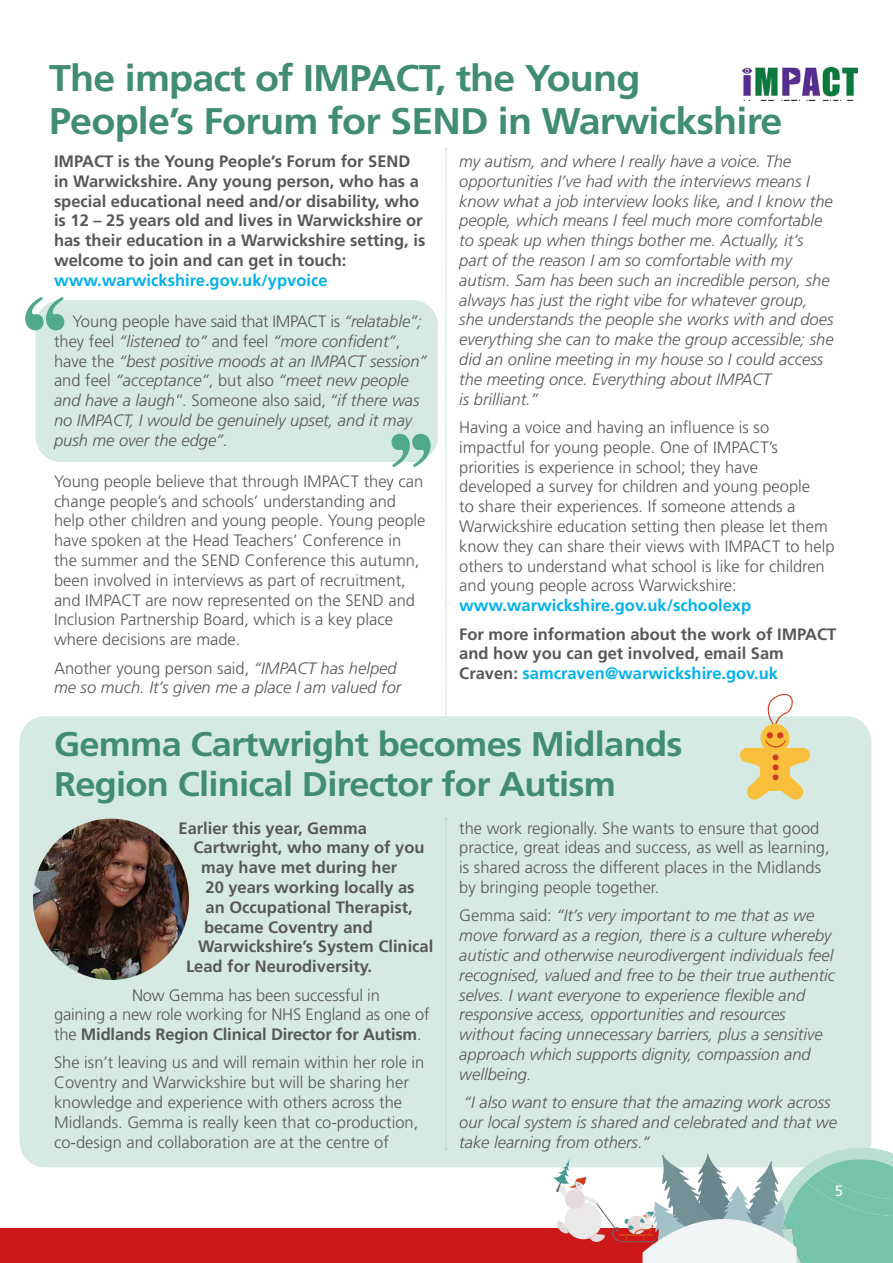
<style>
.page{position:relative;width:893px;height:1263px;background:#fff}
.page>*{position:absolute;margin:0;border:0;box-sizing:border-box;transform-origin:0 0}
.t1{font:700 37.05px/42.6px "Frutiger LT Std";letter-spacing:-.02em;color:#418c75;scale:1.06 1}
.t2{font:700 34.05px/39.6px "Frutiger LT Std";letter-spacing:-.02em;color:#418c75;scale:1.06 1}
.t3{font:italic 300 16.5px/19.8px "Frutiger LT Std";color:#575756}
.t4{font:300 16.5px/19.8px "Frutiger LT Std";color:#575756}
.t5{font:700 16.5px/19.8px "Frutiger LT Std";color:#575756}
.t6{font:700 16.5px "Frutiger LT Std";color:#00b1eb}
.t7{font:15px "Frutiger LT Std";color:#fff}
.s1{font-style:normal}
.s2{color:#00b1eb}
.s3{font-weight:700}
</style>
<div class="page">
<svg style="left:446px;top:149px;width:1px;height:567px"></svg>
<div style="left:20px;top:716px;width:851px;height:451px;background:#d5eae3;border-radius:26px"></div>
<svg style="left:446px;top:819px;width:1px;height:331px"></svg>
<img style="left:33px;top:819px;width:156px;height:161px">
<svg style="left:740px;top:694px;width:70px;height:106px"></svg>
<div style="left:35px;top:300px;width:403px;height:162px;background:#d5eae3;border-radius:26px"></div>
<svg style="left:25px;top:297px;width:39px;height:33px"></svg>
<svg style="left:392px;top:434px;width:39px;height:33px"></svg>
<div style="left:0;top:1228px;width:893px;height:35px;background:#cd1719"></div>
<svg style="left:554px;top:1147px;width:339px;height:116px"></svg>
<img style="left:742px;top:68px;width:115px;height:33px">
<h1 class="t1" style="left:49px;top:57px;width:693px">The impact of IMPACT, the Young<br>People’s Forum for SEND in Warwickshire</h1>
<p class="t5" style="left:54px;top:151px;width:373px">IMPACT is the Young People’s Forum for SEND in Warwickshire. Any young person, who has a special educational need and/or disability, who is 12 – 25 years old and lives in Warwickshire or has their education in a Warwickshire setting, is welcome to join and can get in touch:</p>
<p class="t6" style="left:54px;top:270px;width:275px">www.warwickshire.gov.uk/ypvoice</p>
<p class="t3" style="left:54px;top:311px;width:374px;text-indent:18px"><span class="s1">Young people have said that IMPACT is</span> “relatable”; <span class="s1">they feel</span> “listened to” <span class="s1">and feel</span> “more confident”<span class="s1">, have the</span> “best positive moods at an IMPACT session” <span class="s1">and feel</span> “acceptance”<span class="s1">, but also</span> “meet new people and have a laugh<span class="s1">”. Someone also said,</span> “if there was no IMPACT, I would be genuinely upset, and it may push me over the edge”.</p>
<p class="t4" style="left:54px;top:471px;width:373px">Young people believe that through IMPACT they can change people’s and schools’ understanding and help other children and young people. Young people have spoken at the Head Teachers’ Conference in the summer and the SEND Conference this autumn, been involved in interviews as part of recruitment, and IMPACT are now represented on the SEND and Inclusion Partnership Board, which is a key place where decisions are made.</p>
<p class="t3" style="left:54px;top:658px;width:349px"><span class="s1">Another young person said,</span> “IMPACT has helped me so much. It’s given me a place I am valued for</p>
<p class="t3" style="left:459px;top:152px;width:376px">my autism, and where I really have a voice. The opportunities I’ve had with the interviews means I know what a job interview looks like, and I know the people, which means I feel much more comfortable to speak up when things bother me. Actually, it’s part of the reason I am so comfortable with my autism. Sam has been such an incredible person, she always has just the right vibe for whatever group, she understands the people she works with and does everything she can to make the group accessible; she did an online meeting in my house so I could access the meeting once. Everything about IMPACT<br>is brilliant.”</p>
<p class="t4" style="left:459px;top:418px;width:377px">Having a voice and having an influence is so impactful for young people. One of IMPACT’s priorities is experience in school; they have developed a survey for children and young people<br>to share their experiences. If someone attends a Warwickshire education setting then please let them know they can share their views with IMPACT to help others to understand what school is like for children and young people across Warwickshire:</p>
<p class="t6" style="left:459px;top:596px;width:293px">www.warwickshire.gov.uk/schoolexp</p>
<p class="t5" style="left:459px;top:624px;width:379px">For more information about the work of IMPACT and how you can get involved, email Sam<br>Craven: <span class="s2">samcraven@warwickshire.gov.uk</span></p>
<h2 class="t2" style="left:54px;top:725px;width:594px">Gemma Cartwright becomes Midlands<br>Region Clinical Director for Autism</h2>
<p class="t5" style="left:178px;top:818px;width:190px">Earlier this year, Gemma</p>
<p class="t5" style="left:193px;top:838px;width:233px">Cartwright, who many of you</p>
<p class="t5" style="left:201px;top:858px;width:198px">may have met during her</p>
<p class="t5" style="left:206px;top:877px;width:211px">20 years working locally as</p>
<p class="t5" style="left:206px;top:897px;width:209px">an Occupational Therapist,</p>
<p class="t5" style="left:204px;top:917px;width:170px">became Coventry and</p>
<p class="t5" style="left:198px;top:937px;width:237px">Warwickshire’s System Clinical</p>
<p class="t5" style="left:186px;top:957px;width:188px">Lead for Neurodiversity.</p>
<p class="t4" style="left:54px;top:985px;width:377px;text-indent:78px">Now Gemma has been successful in gaining a new role working for NHS England as one of the <span class="s3">Midlands Region Clinical Director for Autism</span>.</p>
<p class="t4" style="left:54px;top:1053px;width:372px">She isn’t leaving us and will remain within her role in Coventry and Warwickshire but will be sharing her knowledge and experience with others across the Midlands. Gemma is really keen that co-production, co-design and collaboration are at the centre of</p>
<p class="t4" style="left:459px;top:818px;width:372px">the work regionally. She wants to ensure that good practice, great ideas and success, as well as learning, is shared across the different places in the Midlands by bringing people together.</p>
<p class="t3" style="left:459px;top:906px;width:377px"><span class="s1">Gemma said:</span> “It’s very important to me that as we move forward as a region, there is a culture whereby autistic and otherwise neurodivergent individuals feel recognised, valued and free to be their true authentic selves. I want everyone to experience flexible and responsive access, opportunities and resources without facing unnecessary barriers, plus a sensitive approach which supports dignity, compassion and wellbeing.</p>
<p class="t3" style="left:459px;top:1093px;width:379px">“I also want to ensure that the amazing work across our local system is shared and celebrated and that we take learning from others.”</p>
<p class="t7" style="left:835px;top:1181px;width:10px">5</p>
</div>
